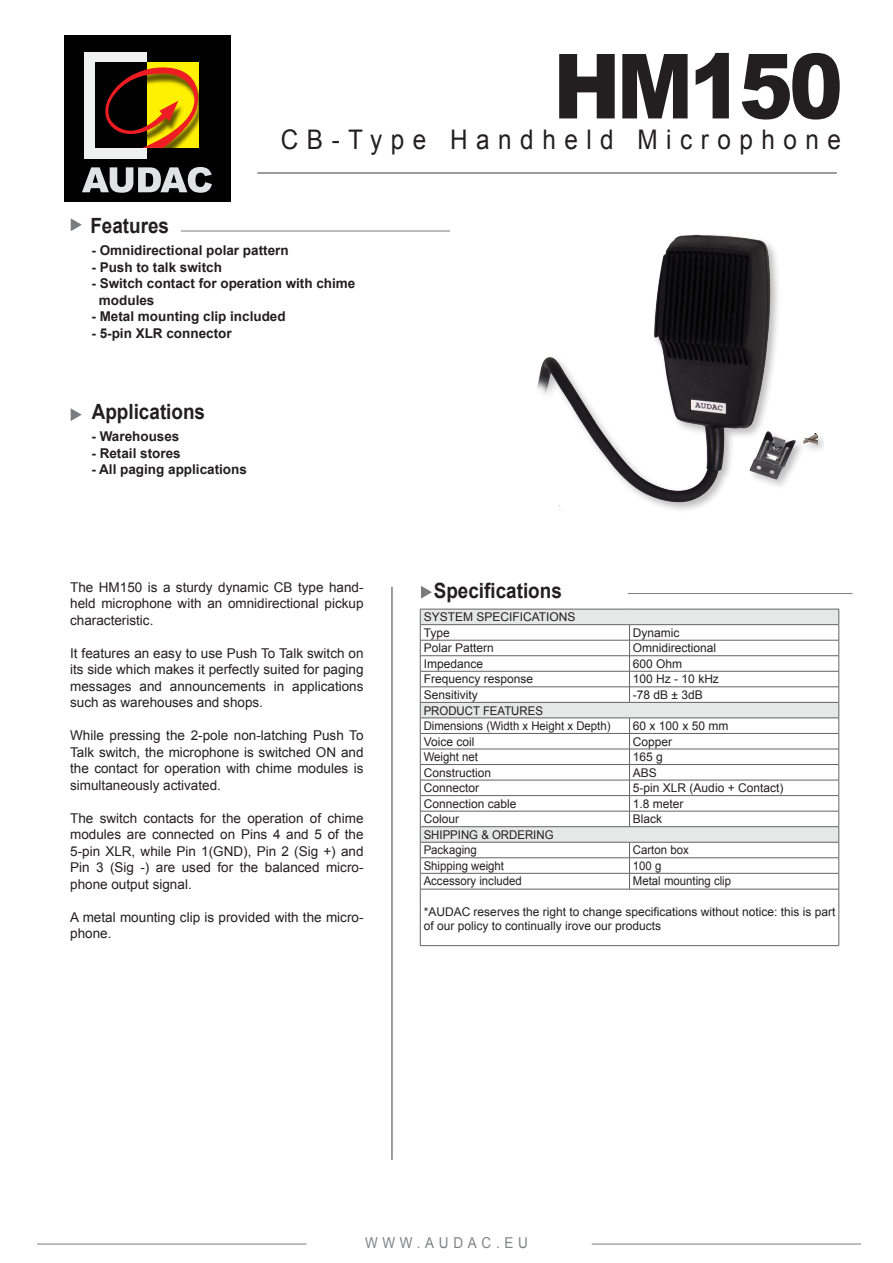
<style>
.page{position:relative;width:893px;height:1263px;background:#fff}
.page>*{position:absolute;margin:0;border:0;box-sizing:border-box;transform-origin:0 0}
.t1{font:900 90px "Arial";letter-spacing:-.05em;color:#231f20;scale:.9 1}
.t2{font:27px "Arial";letter-spacing:.35em;color:#231f20;scale:.9 1}
.t3{font:700 21px "Arial";color:#231f20;scale:.9 1}
.t4{font:15px "Arial";letter-spacing:.35em;color:#808285;scale:.9 1}
.t5{font:13.5px/16.5px "Arial";color:#231f20;text-align:justify}
.t6{font:700 13.5px/16.5px "Arial";color:#231f20}
.t7{font:12px/14.4px "Arial";color:#231f20}
.t8{font:12px "Arial";color:#231f20;scale:.95 1}
</style>
<div class="page">
<hr style="left:257px;top:172px;width:580px;height:2px;background:#7a7c7f">
<hr style="left:181px;top:231px;width:269px;height:1px;background:#7a7c7f">
<hr style="left:592px;top:1244px;width:269px;height:1px;background:#7a7c7f">
<hr style="left:37px;top:1244px;width:269px;height:1px;background:#7a7c7f">
<hr style="left:628px;top:593px;width:225px;height:1px;background:#7a7c7f">
<hr style="left:391px;top:587px;width:2px;height:573px;background:#7a7c7f">
<svg style="left:71px;top:218px;width:11px;height:13px"></svg>
<svg style="left:421px;top:586px;width:11px;height:13px"></svg>
<svg style="left:71px;top:408px;width:11px;height:13px"></svg>
<div style="left:64px;top:36px;width:166px;height:166px;background:#000"></div>
<div style="left:85px;top:53px;width:62px;height:106px;background:#eff0f0"></div>
<div style="left:147px;top:62px;width:52px;height:86px;background:#fff101"></div>
<div style="left:95px;top:62px;width:52px;height:86px;background:#000"></div>
<svg style="left:105px;top:67px;width:94px;height:81px"></svg>
<svg style="left:82px;top:167px;width:130px;height:26px"></svg>
<img style="left:537px;top:234px;width:280px;height:276px">
<svg style="left:421px;top:610px;width:418px;height:232px"></svg>
<div style="left:420px;top:702px;width:419px;height:16px;background:#e6e7e7"></div>
<hr style="left:420px;top:609px;width:210px;height:1px;background:#636366">
<hr style="left:630px;top:609px;width:209px;height:1px;background:#636366">
<hr style="left:420px;top:624px;width:210px;height:1px;background:#636366">
<hr style="left:630px;top:624px;width:209px;height:1px;background:#636366">
<svg style="left:629px;top:625px;width:1px;height:77px"></svg>
<hr style="left:420px;top:733px;width:210px;height:1px;background:#636366">
<hr style="left:630px;top:733px;width:209px;height:1px;background:#636366">
<hr style="left:420px;top:749px;width:210px;height:1px;background:#636366">
<hr style="left:630px;top:749px;width:209px;height:1px;background:#636366">
<hr style="left:420px;top:764px;width:210px;height:1px;background:#636366">
<hr style="left:630px;top:764px;width:209px;height:1px;background:#636366">
<hr style="left:420px;top:780px;width:210px;height:1px;background:#636366">
<hr style="left:630px;top:780px;width:209px;height:1px;background:#636366">
<hr style="left:420px;top:795px;width:210px;height:1px;background:#636366">
<hr style="left:630px;top:795px;width:209px;height:1px;background:#636366">
<hr style="left:420px;top:811px;width:210px;height:1px;background:#636366">
<hr style="left:630px;top:811px;width:209px;height:1px;background:#636366">
<svg style="left:629px;top:719px;width:1px;height:107px"></svg>
<hr style="left:420px;top:826px;width:210px;height:1px;background:#636366">
<hr style="left:630px;top:826px;width:209px;height:1px;background:#636366">
<hr style="left:420px;top:842px;width:210px;height:1px;background:#636366">
<hr style="left:630px;top:842px;width:209px;height:1px;background:#636366">
<hr style="left:420px;top:857px;width:210px;height:1px;background:#636366">
<hr style="left:630px;top:857px;width:209px;height:1px;background:#636366">
<hr style="left:420px;top:873px;width:210px;height:1px;background:#636366">
<hr style="left:630px;top:873px;width:209px;height:1px;background:#636366">
<svg style="left:629px;top:842px;width:1px;height:47px"></svg>
<hr style="left:420px;top:889px;width:210px;height:1px;background:#636366">
<hr style="left:420px;top:889px;width:1px;height:56px;background:#636366">
<hr style="left:630px;top:889px;width:209px;height:1px;background:#636366">
<hr style="left:839px;top:889px;width:1px;height:56px;background:#636366">
<hr style="left:420px;top:945px;width:210px;height:1px;background:#636366">
<hr style="left:630px;top:945px;width:209px;height:1px;background:#636366">
<hr style="left:420px;top:640px;width:210px;height:1px;background:#636366">
<hr style="left:630px;top:640px;width:209px;height:1px;background:#636366">
<hr style="left:420px;top:655px;width:210px;height:1px;background:#636366">
<hr style="left:630px;top:655px;width:209px;height:1px;background:#636366">
<hr style="left:420px;top:671px;width:210px;height:1px;background:#636366">
<hr style="left:630px;top:671px;width:209px;height:1px;background:#636366">
<hr style="left:420px;top:686px;width:210px;height:1px;background:#636366">
<hr style="left:630px;top:686px;width:209px;height:1px;background:#636366">
<hr style="left:420px;top:702px;width:210px;height:1px;background:#636366">
<svg style="left:420px;top:609px;width:1px;height:280px"></svg>
<hr style="left:630px;top:702px;width:209px;height:1px;background:#636366">
<svg style="left:839px;top:609px;width:1px;height:280px"></svg>
<hr style="left:420px;top:718px;width:210px;height:1px;background:#636366">
<hr style="left:630px;top:718px;width:209px;height:1px;background:#636366">
<p class="t3" style="left:90px;top:212px;width:89px">Features</p>
<p class="t1" style="left:553px;top:21px;width:324px">HM150</p>
<p class="t2" style="left:281px;top:122px;width:624px">CB-Type Handheld Microphone</p>
<p class="t6" style="left:91px;top:243px;width:199px">- Omnidirectional polar pattern</p>
<p class="t6" style="left:91px;top:259px;width:132px">- Push to talk switch</p>
<p class="t6" style="left:99px;top:276px;width:258px;text-indent:-8px">- Switch contact for operation with chime modules</p>
<p class="t6" style="left:91px;top:309px;width:196px">- Metal mounting clip included</p>
<p class="t6" style="left:91px;top:325px;width:142px">- 5-pin XLR connector</p>
<p class="t3" style="left:92px;top:398px;width:128px">Applications</p>
<p class="t6" style="left:91px;top:429px;width:90px">- Warehouses</p>
<p class="t6" style="left:91px;top:445px;width:91px">- Retail stores</p>
<p class="t6" style="left:91px;top:462px;width:157px">- All paging applications</p>
<p class="t5" style="left:70px;top:579px;width:295px">The HM150 is a sturdy dynamic CB type hand&shy;held microphone with an omnidirectional pickup characteristic.</p>
<p class="t5" style="left:70px;top:645px;width:295px">It features an easy to use Push To Talk switch on its side which makes it perfectly suited for paging messages and announcements in applications such as warehouses and shops.</p>
<p class="t5" style="left:70px;top:727px;width:295px">While pressing the 2-pole non-latching Push To Talk switch, the microphone is switched ON and the contact for operation with chime modules is simultaneously activated.</p>
<p class="t5" style="left:70px;top:810px;width:295px">The switch contacts for the operation of chime modules are connected on Pins 4 and 5 of the 5-pin XLR, while Pin 1(GND), Pin 2 (Sig +) and Pin 3 (Sig -) are used for the balanced micro&shy;phone output signal.</p>
<p class="t5" style="left:70px;top:909px;width:295px">A metal mounting clip is provided with the micro&shy;phone.</p>
<p class="t3" style="left:434px;top:577px;width:144px">Specifications</p>
<p class="t7" style="left:424px;top:610px;width:153px">SYSTEM SPECIFICATIONS</p>
<p class="t7" style="left:424px;top:625px;width:28px">Type</p>
<p class="t7" style="left:633px;top:625px;width:48px">Dynamic</p>
<p class="t7" style="left:424px;top:641px;width:72px">Polar Pattern</p>
<p class="t7" style="left:633px;top:641px;width:85px">Omnidirectional</p>
<p class="t7" style="left:424px;top:657px;width:61px">Impedance</p>
<p class="t7" style="left:633px;top:657px;width:51px">600 Ohm</p>
<p class="t7" style="left:424px;top:672px;width:111px">Frequency response</p>
<p class="t7" style="left:633px;top:672px;width:88px">100 Hz - 10 kHz</p>
<p class="t7" style="left:424px;top:688px;width:56px">Sensitivity</p>
<p class="t7" style="left:633px;top:688px;width:71px">-78 dB ± 3dB</p>
<p class="t8" style="left:424px;top:702px;width:127px">PRODUCT FEATURES</p>
<p class="t8" style="left:424px;top:718px;width:198px">Dimensions (Width x Height x Depth)</p>
<p class="t7" style="left:633px;top:719px;width:97px">60 x 100 x 50 mm</p>
<p class="t7" style="left:424px;top:734px;width:52px">Voice coil</p>
<p class="t7" style="left:633px;top:734px;width:41px">Copper</p>
<p class="t8" style="left:424px;top:749px;width:59px">Weight net</p>
<p class="t7" style="left:633px;top:750px;width:32px">165 g</p>
<p class="t7" style="left:424px;top:765px;width:69px">Construction</p>
<p class="t7" style="left:633px;top:765px;width:26px">ABS</p>
<p class="t7" style="left:424px;top:781px;width:57px">Connector</p>
<p class="t7" style="left:633px;top:781px;width:152px">5-pin XLR (Audio + Contact)</p>
<p class="t7" style="left:424px;top:796px;width:94px">Connection cable</p>
<p class="t7" style="left:633px;top:796px;width:52px">1.8 meter</p>
<p class="t7" style="left:424px;top:812px;width:37px">Colour</p>
<p class="t7" style="left:633px;top:812px;width:31px">Black</p>
<p class="t8" style="left:424px;top:827px;width:138px">SHIPPING &amp; ORDERING</p>
<p class="t8" style="left:424px;top:842px;width:58px">Packaging</p>
<p class="t8" style="left:633px;top:842px;width:60px">Carton box</p>
<p class="t8" style="left:424px;top:858px;width:86px">Shipping weight</p>
<p class="t8" style="left:633px;top:858px;width:32px">100 g</p>
<p class="t8" style="left:424px;top:873px;width:105px">Accessory included</p>
<p class="t8" style="left:633px;top:873px;width:105px">Metal mounting clip</p>
<p class="t7" style="left:424px;top:904px;width:413px">*AUDAC reserves the right to change specifications without notice: this is part of our policy to continually irove our products</p>
<p class="t4" style="left:365px;top:1233px;width:183px">WWW.AUDAC.EU</p>
</div>
